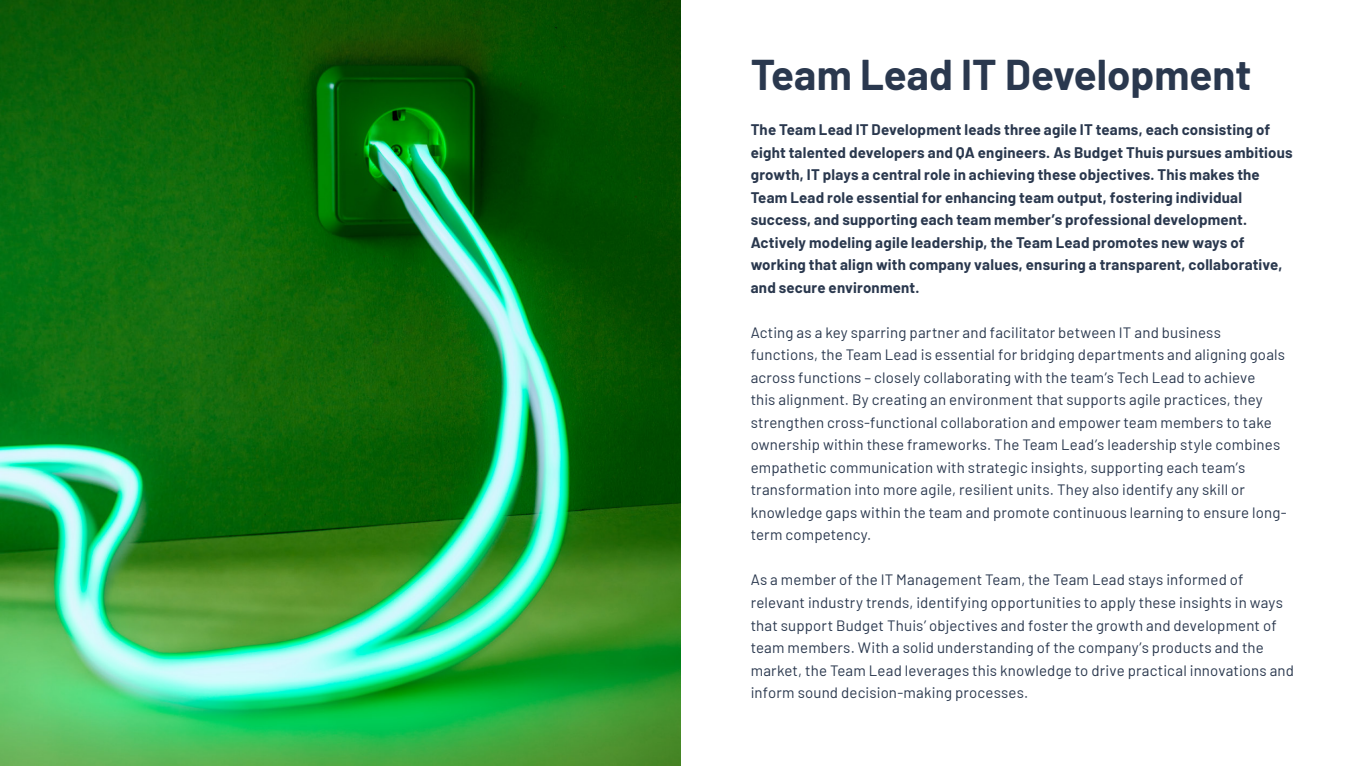
<style>
.page{position:relative;width:1361px;height:766px;background:#fff}
.page>*{position:absolute;margin:0;border:0;box-sizing:border-box;transform-origin:0 0}
.t1{font:700 42px "Barlow";color:#2a384e}
.t2{font:15px/22.5px "Barlow";letter-spacing:.01em;color:#2a384e}
.t3{font:700 15px/22.5px "Barlow";letter-spacing:.015em;color:#2a384e}
</style>
<div class="page">
<img style="left:0;top:0;width:680px;height:765px">
<p class="t1" style="left:750px;top:44px;width:502px">Team Lead IT Development</p>
<p class="t3" style="left:750px;top:117px;width:543px">The Team Lead IT Development leads three agile IT teams, each consisting of eight talented developers and QA engineers. As Budget Thuis pursues ambitious growth, IT plays a central role in achieving these objectives. This makes the Team Lead role essential for enhancing team output, fostering individual success, and supporting each team member’s professional development.<br>Actively modeling agile leadership, the Team Lead promotes new ways of working that align with company values, ensuring a transparent, collaborative, and secure environment.</p>
<p class="t2" style="left:750px;top:320px;width:537px">Acting as a key sparring partner and facilitator between IT and business functions, the Team Lead is essential for bridging departments and aligning goals across functions – closely collaborating with the team’s Tech Lead to achieve<br>this alignment. By creating an environment that supports agile practices, they strengthen cross-functional collaboration and empower team members to take ownership within these frameworks. The Team Lead’s leadership style combines empathetic communication with strategic insights, supporting each team’s transformation into more agile, resilient units. They also identify any skill or knowledge gaps within the team and promote continuous learning to ensure long&shy;term competency.</p>
<p class="t2" style="left:750px;top:567px;width:545px">As a member of the IT Management Team, the Team Lead stays informed of relevant industry trends, identifying opportunities to apply these insights in ways that support Budget Thuis’ objectives and foster the growth and development of team members. With a solid understanding of the company’s products and the market, the Team Lead leverages this knowledge to drive practical innovations and inform sound decision-making processes.</p>
</div>
